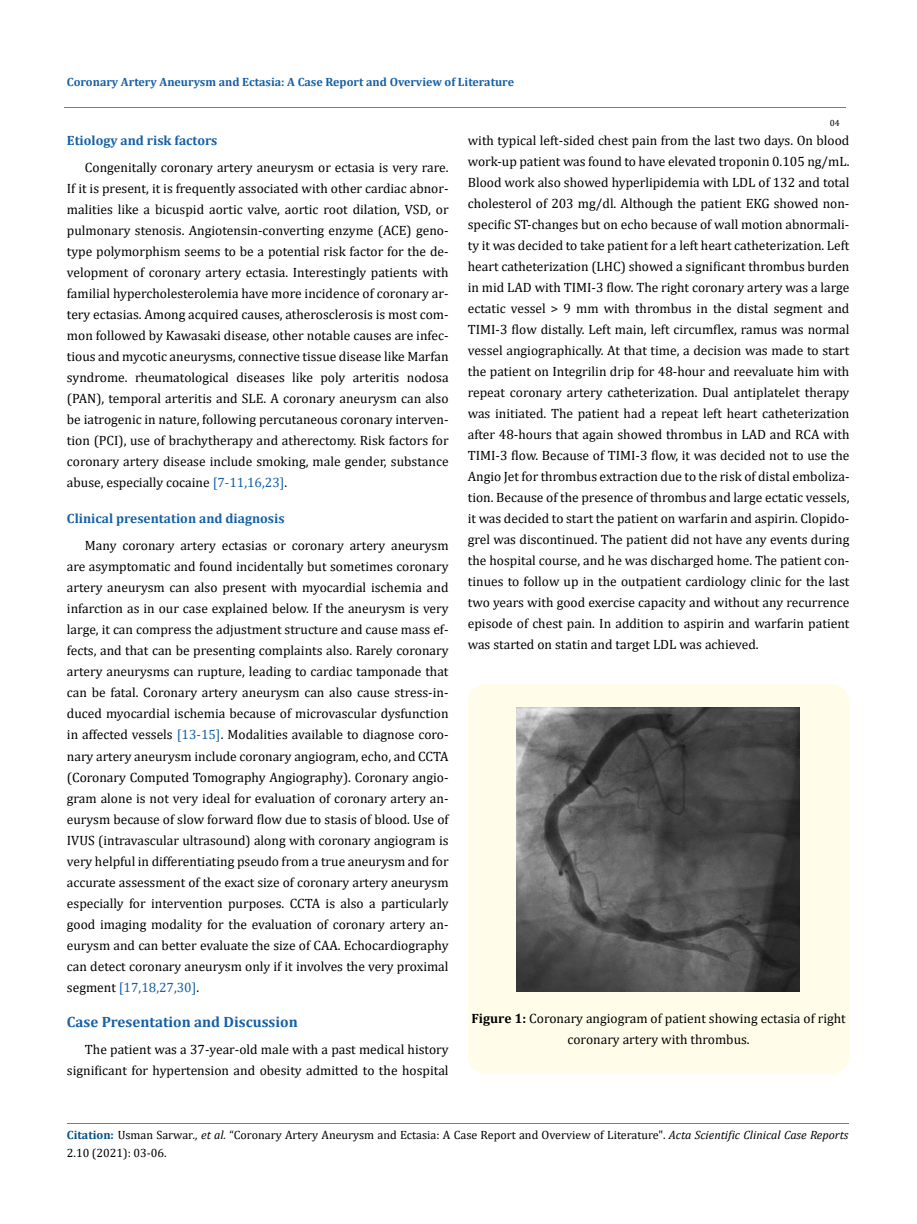
<style>
.page{position:relative;width:917px;height:1224px;background:#fff}
.page>*{position:absolute;margin:0;border:0;box-sizing:border-box;transform-origin:0 0}
.t1{font:700 15px "Cambria";color:#1560a6}
.t2{font:13.5px/21px "Cambria";color:#000;text-align:justify}
.t3{font:700 13.5px "Cambria";color:#1560a6}
.t4{font:12px/18px "Cambria";color:#000}
.t5{font:700 12px "Cambria";color:#1560a6}
.t6{font:9px "Cambria";color:#000}
.s1{color:#1560a6}
.s2{font-weight:700}
.s3{font-weight:700;color:#035089}
.s4{font-style:italic}
</style>
<div class="page">
<div style="left:468px;top:684px;width:381px;height:390px;background:#fffde9;border-radius:18px"></div>
<img style="left:516px;top:707px;width:284px;height:284px">
<hr style="left:64px;top:108px;width:781px;height:1px;background:#e05d1a">
<hr style="left:67px;top:1124px;width:781px;height:1px;background:#e05d1a">
<p class="t5" style="left:67px;top:73px;width:448px">Coronary Artery Aneurysm and Ectasia: A Case Report and Overview of Literature</p>
<p class="t6" style="left:829px;top:118px;width:11px">04</p>
<p class="t3" style="left:67px;top:131px;width:152px">Etiology and risk factors</p>
<p class="t2" style="left:67px;top:157px;width:383px;text-indent:18px">Congenitally coronary artery aneurysm or ectasia is very rare.<br>If it is present, it is frequently associated with other cardiac abnor&shy;malities like a bicuspid aortic valve, aortic root dilation, VSD, or pulmonary stenosis. Angiotensin-converting enzyme (ACE) geno&shy;type polymorphism seems to be a potential risk factor for the de&shy;velopment of coronary artery ectasia. Interestingly patients with familial hypercholesterolemia have more incidence of coronary ar&shy;tery ectasias. Among acquired causes, atherosclerosis is most com&shy;mon followed by Kawasaki disease, other notable causes are infec&shy;tious and mycotic aneurysms, connective tissue disease like Marfan syndrome. rheumatological diseases like poly arteritis nodosa (PAN), temporal arteritis and SLE. A coronary aneurysm can also be iatrogenic in nature, following percutaneous coronary interven&shy;tion (PCI), use of brachytherapy and atherectomy. Risk factors for coronary artery disease include smoking, male gender, substance abuse, especially cocaine <span class="s1">[7-11,16,23]</span>.</p>
<p class="t3" style="left:67px;top:509px;width:219px">Clinical presentation and diagnosis</p>
<p class="t2" style="left:67px;top:535px;width:383px;text-indent:18px">Many coronary artery ectasias or coronary artery aneurysm are asymptomatic and found incidentally but sometimes coronary artery aneurysm can also present with myocardial ischemia and infarction as in our case explained below. If the aneurysm is very large, it can compress the adjustment structure and cause mass ef&shy;fects, and that can be presenting complaints also. Rarely coronary artery aneurysms can rupture, leading to cardiac tamponade that can be fatal. Coronary artery aneurysm can also cause stress-in&shy;duced myocardial ischemia because of microvascular dysfunction in affected vessels <span class="s1">[13-15]</span>. Modalities available to diagnose coro&shy;nary artery aneurysm include coronary angiogram, echo, and CCTA (Coronary Computed Tomography Angiography). Coronary angio&shy;gram alone is not very ideal for evaluation of coronary artery an&shy;eurysm because of slow forward flow due to stasis of blood. Use of IVUS (intravascular ultrasound) along with coronary angiogram is very helpful in differentiating pseudo from a true aneurysm and for accurate assessment of the exact size of coronary artery aneurysm especially for intervention purposes. CCTA is also a particularly good imaging modality for the evaluation of coronary artery an&shy;eurysm and can better evaluate the size of CAA. Echocardiography can detect coronary aneurysm only if it involves the very proximal segment <span class="s1">[17,18,27,30]</span>.</p>
<p class="t1" style="left:67px;top:1012px;width:232px">Case Presentation and Discussion</p>
<p class="t2" style="left:67px;top:1039px;width:383px;text-align:right">The patient was a 37-year-old male with a past medical history significant for hypertension and obesity admitted to the hospital</p>
<p class="t2" style="left:468px;top:130px;width:383px">with typical left-sided chest pain from the last two days. On blood work-up patient was found to have elevated troponin 0.105 ng/mL.<br>Blood work also showed hyperlipidemia with LDL of 132 and total cholesterol of 203 mg/dl. Although the patient EKG showed non&shy;specific ST-changes but on echo because of wall motion abnormali&shy;ty it was decided to take patient for a left heart catheterization. Left heart catheterization (LHC) showed a significant thrombus burden in mid LAD with TIMI-3 flow. The right coronary artery was a large ectatic vessel &gt; 9 mm with thrombus in the distal segment and TIMI-3 flow distally. Left main, left circumflex, ramus was normal vessel angiographically. At that time, a decision was made to start the patient on Integrilin drip for 48-hour and reevaluate him with repeat coronary artery catheterization. Dual antiplatelet therapy was initiated. The patient had a repeat left heart catheterization after 48-hours that again showed thrombus in LAD and RCA with TIMI-3 flow. Because of TIMI-3 flow, it was decided not to use the Angio Jet for thrombus extraction due to the risk of distal emboliza&shy;tion. Because of the presence of thrombus and large ectatic vessels, it was decided to start the patient on warfarin and aspirin. Clopido&shy;grel was discontinued. The patient did not have any events during the hospital course, and he was discharged home. The patient con&shy;tinues to follow up in the outpatient cardiology clinic for the last two years with good exercise capacity and without any recurrence episode of chest pain. In addition to aspirin and warfarin patient was started on statin and target LDL was achieved.</p>
<p class="t2" style="left:471px;top:1008px;width:376px;text-align:center"><span class="s2">Figure 1:</span> Coronary angiogram of patient showing ectasia of right coronary artery with thrombus.</p>
<p class="t4" style="left:67px;top:1126px;width:783px"><span class="s3">Citation:</span> Usman Sarwar<span class="s4">., et al.</span> “Coronary Artery Aneurysm and Ectasia: A Case Report and Overview of Literature". <span class="s4">Acta Scientific Clinical Case Reports<br></span>2.10 (2021): 03-06.</p>
</div>
